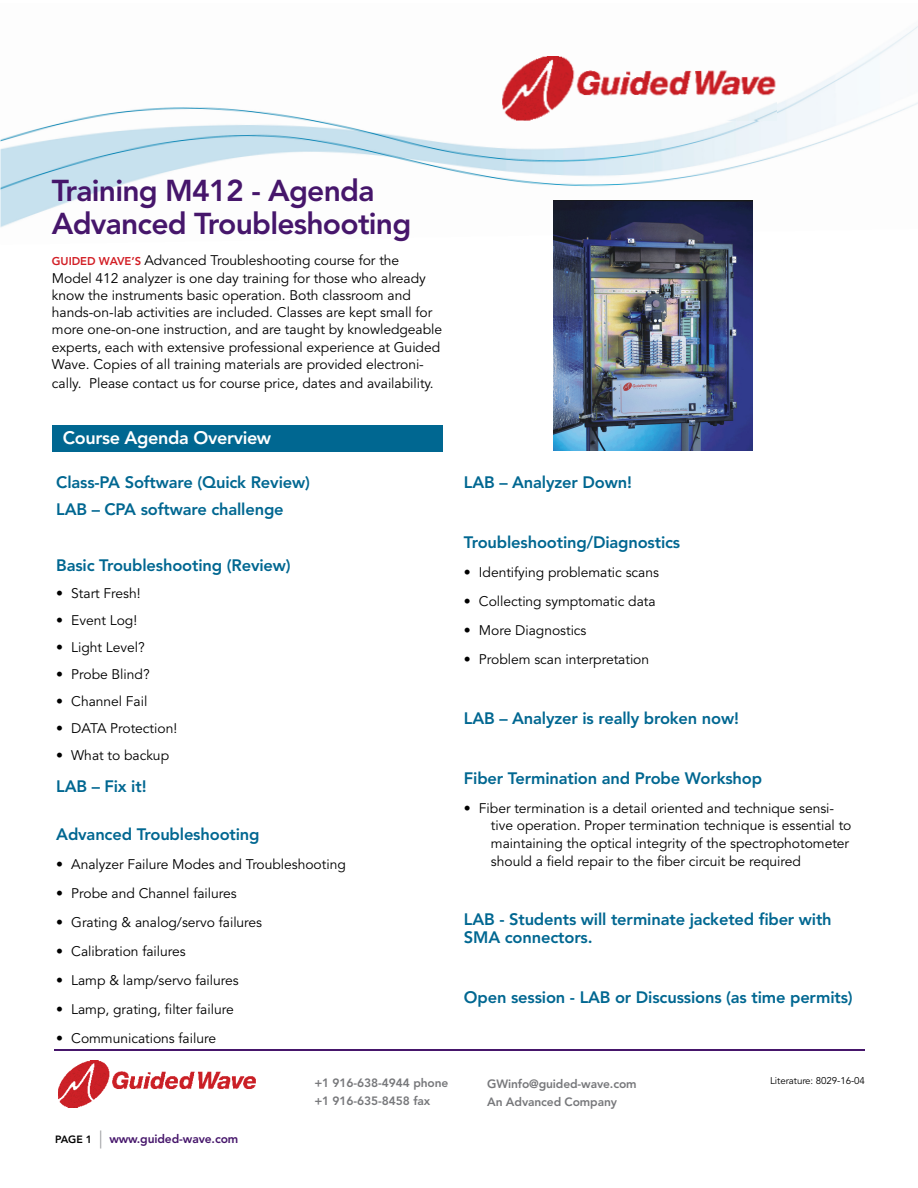
<style>
.page{position:relative;width:918px;height:1188px;background:#fff}
.page>*{position:absolute;margin:0;border:0;box-sizing:border-box;transform-origin:0 0}
.t1{font:800 30px/33px "Avenir LT Std";letter-spacing:-.025em;color:#46166b}
.t2{font:800 18px "Avenir LT Std";letter-spacing:-.02em;color:#fff}
.t3{font:800 16.5px/27.8px "Avenir LT Std";letter-spacing:-.01em;color:#006791}
.t4{font:13.8px/17.2px "Avenir LT Std";letter-spacing:-.005em;color:#000}
.t5{font:800 12px/18px "Avenir LT Std";letter-spacing:-.01em;color:#77787b}
.t6{font:800 12px "Avenir LT Std";letter-spacing:-.01em;color:#46166b}
.t7{font:9.75px "Avenir LT Std";letter-spacing:-.01em;color:#000}
.s1{font-weight:800;font-size:11.25px;color:#d21e25}
.s2{font-size:10.5px;color:#000}
.s3{font-weight:300;font-size:18px;color:#939598}
</style>
<div class="page">
<img style="left:0;top:26px;width:918px;height:219px">
<img style="left:503px;top:57px;width:273px;height:64px">
<hr style="left:55px;top:1050px;width:810px;height:1px;background:#46166b">
<img style="left:58px;top:1061px;width:197px;height:46px">
<div style="left:52px;top:425px;width:391px;height:27px;background:#006791"></div>
<img style="left:554px;top:201px;width:199px;height:250px">
<h1 class="t1" style="left:52px;top:177px;width:361px">Training M412 - Agenda<br>Advanced Troubleshooting</h1>
<p class="t4" style="left:52px;top:254px;width:392px"><span class="s1">GUIDED WAVE’S</span> Advanced Troubleshooting course for the Model 412 analyzer is one day training for those who already know the instruments basic operation. Both classroom and hands-on-lab activities are included. Classes are kept small for more one-on-one instruction, and are taught by knowledgeable experts, each with extensive professional experience at Guided Wave. Copies of all training materials are provided electroni-</p>
<p class="t4" style="left:52px;top:377px;width:383px">cally. Please contact us for course price, dates and availability.</p>
<h2 class="t2" style="left:63px;top:430px;width:210px">Course Agenda Overview</h2>
<p class="t3" style="left:56px;top:469px;width:255px">Class-PA Software (Quick Review)<br>LAB – CPA software challenge</p>
<p class="t3" style="left:56px;top:553px;width:236px">Basic Troubleshooting (Review)</p>
<p class="t4" style="left:56px;top:586px;width:86px">• Start Fresh!</p>
<p class="t4" style="left:56px;top:613px;width:82px">• Event Log!</p>
<p class="t4" style="left:56px;top:640px;width:90px">• Light Level?</p>
<p class="t4" style="left:56px;top:667px;width:95px">• Probe Blind?</p>
<p class="t4" style="left:56px;top:694px;width:93px">• Channel Fail</p>
<p class="t4" style="left:56px;top:721px;width:122px">• DATA Protection!</p>
<p class="t4" style="left:56px;top:748px;width:114px">• What to backup</p>
<p class="t3" style="left:56px;top:773px;width:92px">LAB – Fix it!</p>
<p class="t3" style="left:56px;top:821px;width:205px">Advanced Troubleshooting</p>
<p class="t4" style="left:56px;top:857px;width:291px">• Analyzer Failure Modes and Troubleshooting</p>
<p class="t4" style="left:56px;top:886px;width:182px">• Probe and Channel failures</p>
<p class="t4" style="left:56px;top:915px;width:207px">• Grating &amp; analog/servo failures</p>
<p class="t4" style="left:56px;top:944px;width:131px">• Calibration failures</p>
<p class="t4" style="left:56px;top:973px;width:184px">• Lamp &amp; lamp/servo failures</p>
<p class="t4" style="left:56px;top:1002px;width:179px">• Lamp, grating, filter failure</p>
<p class="t4" style="left:56px;top:1032px;width:161px">• Communications failure</p>
<p class="t3" style="left:464px;top:470px;width:169px">LAB – Analyzer Down!</p>
<p class="t3" style="left:464px;top:530px;width:218px">Troubleshooting/Diagnostics</p>
<p class="t4" style="left:464px;top:565px;width:197px">• Identifying problematic scans</p>
<p class="t4" style="left:464px;top:594px;width:193px">• Collecting symptomatic data</p>
<p class="t4" style="left:464px;top:623px;width:124px">• More Diagnostics</p>
<p class="t4" style="left:464px;top:652px;width:187px">• Problem scan interpretation</p>
<p class="t3" style="left:464px;top:706px;width:277px">LAB – Analyzer is really broken now!</p>
<p class="t3" style="left:464px;top:766px;width:300px">Fiber Termination and Probe Workshop</p>
<p class="t4" style="left:491px;top:801px;width:362px;text-indent:-27px">• Fiber termination is a detail oriented and technique sensi&shy;tive operation. Proper termination technique is essential to maintaining the optical integrity of the spectrophotometer should a field repair to the fiber circuit be required</p>
<p class="t3" style="left:464px;top:912px;width:369px;line-height:18px">LAB - Students will terminate jacketed fiber with<br>SMA connectors.</p>
<p class="t3" style="left:464px;top:985px;width:390px">Open session - LAB or Discussions (as time permits)</p>
<p class="t6" style="left:55px;top:1133px;width:185px"><span class="s2">PAGE 1</span> <span class="s3">|</span> www.guided-wave.com</p>
<p class="t5" style="left:314px;top:1075px;width:136px">+1 916-638-4944 phone +1 916-635-8458 fax</p>
<p class="t5" style="left:487px;top:1076px;width:151px">GWinfo@guided-wave.com<br>An Advanced Company</p>
<p class="t7" style="left:770px;top:1076px;width:96px">Literature: 8029-16-04</p>
</div>
